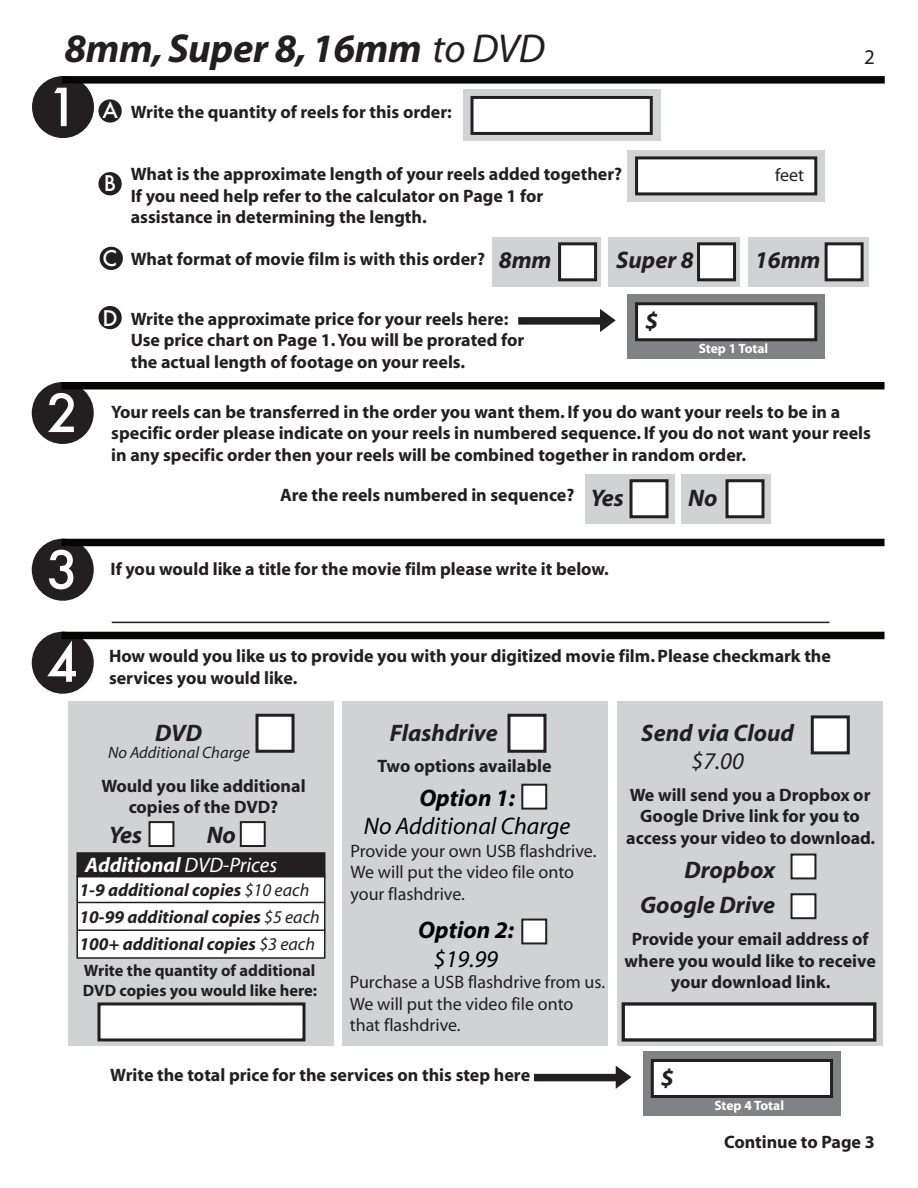
<style>
.page{position:relative;width:918px;height:1188px;background:#fff}
.page>*{position:absolute;margin:0;border:0;box-sizing:border-box;transform-origin:0 0}
.t1{font:500 51px/93px "Futura";color:#fff}
.t2{font:italic 700 40.5px "Myriad";letter-spacing:-.01em;color:#231f20}
.t3{font:italic 700 24px/35.2px "Myriad";color:#231f20;text-align:right}
.t4{font:italic 24px "Myriad";color:#000}
.t5{font:italic 700 24px "Myriad";color:#000}
.t6{font:italic 24px "Myriad";color:#231f20}
.t7{font:italic 700 21px "Myriad";color:#fff}
.t8{font:500 21px "Futura";color:#fff}
.t9{font:21px "Myriad Pro";color:#231f20}
.t10{font:700 18px/21.6px "Myriad";color:#231f20}
.t11{font:18px/21.6px "Myriad";color:#231f20}
.t12{font:italic 700 18px/27px "Myriad";color:#231f20}
.t13{font:18px "Myriad Pro";color:#231f20}
.t14{font:700 16.5px/19.8px "Myriad";color:#231f20}
.t15{font:italic 16.5px "Myriad";color:#231f20}
.t16{font:700 13.5px "Myriad";color:#fff}
.s1{font-weight:400}
.s2{font-style:italic;font-size:24px}
</style>
<div class="page">
<div style="left:32px;top:382px;width:62px;height:62px;background:#231f20;border-radius:50%"></div>
<div style="left:62px;top:382px;width:823px;height:7px;background:#050504"></div>
<div style="left:32px;top:539px;width:62px;height:62px;background:#231f20;border-radius:50%"></div>
<div style="left:62px;top:539px;width:823px;height:7px;background:#050504"></div>
<div style="left:32px;top:632px;width:62px;height:62px;background:#231f20;border-radius:50%"></div>
<div style="left:62px;top:632px;width:823px;height:7px;background:#050504"></div>
<div style="left:98px;top:99px;width:24px;height:24px;background:#231f20;border-radius:50%"></div>
<div style="left:98px;top:172px;width:24px;height:23px;background:#231f20;border-radius:50%"></div>
<div style="left:100px;top:247px;width:23px;height:23px;background:#231f20;border-radius:50%"></div>
<div style="left:98px;top:306px;width:24px;height:23px;background:#231f20;border-radius:50%"></div>
<div style="left:32px;top:76px;width:62px;height:62px;background:#231f20;border-radius:50%"></div>
<div style="left:62px;top:76px;width:823px;height:8px;background:#050504"></div>
<div style="left:492px;top:237px;width:109px;height:50px;background:#d1d2d4"></div>
<div style="left:558px;top:242px;width:39px;height:39px;background:#fff;border:3px solid #231f20"></div>
<div style="left:463px;top:90px;width:197px;height:51px;background:#d1d2d4"></div>
<div style="left:471px;top:96px;width:182px;height:39px;background:#fff;border:3px solid #231f20"></div>
<div style="left:628px;top:150px;width:197px;height:51px;background:#d1d2d4"></div>
<div style="left:635px;top:156px;width:182px;height:39px;background:#fff;border:3px solid #231f20"></div>
<div style="left:608px;top:237px;width:132px;height:50px;background:#d1d2d4"></div>
<div style="left:697px;top:242px;width:39px;height:39px;background:#fff;border:3px solid #231f20"></div>
<div style="left:748px;top:237px;width:121px;height:50px;background:#d1d2d4"></div>
<div style="left:825px;top:242px;width:39px;height:39px;background:#fff;border:3px solid #231f20"></div>
<div style="left:518px;top:317px;width:88px;height:8px;background:#231f20"></div>
<svg style="left:600px;top:309px;width:16px;height:23px"></svg>
<div style="left:628px;top:294px;width:197px;height:65px;background:#808285"></div>
<div style="left:635px;top:302px;width:182px;height:39px;background:#fff;border:3px solid #231f20"></div>
<div style="left:586px;top:474px;width:89px;height:50px;background:#d1d2d4"></div>
<div style="left:630px;top:479px;width:39px;height:39px;background:#fff;border:3px solid #231f20"></div>
<div style="left:682px;top:474px;width:89px;height:50px;background:#d1d2d4"></div>
<div style="left:726px;top:479px;width:39px;height:39px;background:#fff;border:3px solid #231f20"></div>
<div style="left:68px;top:701px;width:266px;height:344px;background:#d1d2d4"></div>
<hr style="left:112px;top:622px;width:718px;height:1px;background:#231f20">
<div style="left:76px;top:875px;width:249px;height:84px;background:#fff;border:2px solid #231f20"></div>
<hr style="left:77px;top:902px;width:248px;height:1px;background:#231f20">
<hr style="left:77px;top:929px;width:248px;height:2px;background:#231f20">
<div style="left:342px;top:701px;width:266px;height:344px;background:#d1d2d4"></div>
<div style="left:76px;top:852px;width:249px;height:25px;background:#231f20;border:2px solid #231f20"></div>
<div style="left:256px;top:714px;width:39px;height:39px;background:#fff;border:3px solid #231f20"></div>
<div style="left:98px;top:1002px;width:208px;height:39px;background:#fff;border:3px solid #231f20"></div>
<div style="left:618px;top:701px;width:265px;height:344px;background:#d1d2d4"></div>
<div style="left:507px;top:714px;width:39px;height:39px;background:#fff;border:3px solid #231f20"></div>
<div style="left:811px;top:715px;width:39px;height:39px;background:#fff;border:3px solid #231f20"></div>
<div style="left:534px;top:1074px;width:88px;height:7px;background:#231f20"></div>
<svg style="left:616px;top:1066px;width:15px;height:23px"></svg>
<div style="left:643px;top:1051px;width:197px;height:65px;background:#808285"></div>
<div style="left:651px;top:1059px;width:182px;height:39px;background:#fff;border:3px solid #231f20"></div>
<div style="left:149px;top:821px;width:25px;height:26px;background:#fff;border:2px solid #231f20"></div>
<div style="left:240px;top:821px;width:26px;height:26px;background:#fff;border:2px solid #231f20"></div>
<div style="left:521px;top:784px;width:26px;height:26px;background:#fff;border:2px solid #231f20"></div>
<div style="left:791px;top:854px;width:25px;height:25px;background:#fff;border:2px solid #231f20"></div>
<div style="left:791px;top:893px;width:25px;height:26px;background:#fff;border:2px solid #231f20"></div>
<div style="left:622px;top:1002px;width:254px;height:40px;background:#fff;border:3px solid #231f20"></div>
<div style="left:521px;top:919px;width:26px;height:25px;background:#fff;border:2px solid #231f20"></div>
<h2 class="t2" style="left:64px;top:28px;width:482px">8mm, Super 8, 16mm <span class="s1">to DVD</span></h2>
<h1 class="t1" style="left:47px;top:60px;width:33px">1</h1>
<p class="t8" style="left:102px;top:96px;width:17px">A</p>
<p class="t10" style="left:131px;top:102px;width:323px">Write the quantity of reels for this order:</p>
<p class="t8" style="left:104px;top:169px;width:14px">B</p>
<p class="t8" style="left:102px;top:244px;width:16px">C</p>
<p class="t8" style="left:102px;top:303px;width:17px">D</p>
<p class="t10" style="left:131px;top:164px;width:493px">What is the approximate length of your reels added together?<br>If you need help refer to the calculator on Page 1 for assistance in determining the length.</p>
<p class="t10" style="left:131px;top:249px;width:356px">What format of movie film is with this order?</p>
<h3 class="t3" style="left:616px;top:243px;width:79px">Super 8</h3>
<h3 class="t3" style="left:755px;top:243px;width:67px">16mm</h3>
<p class="t10" style="left:131px;top:308px;width:395px">Write the approximate price for your reels here:<br>Use price chart on Page 1. You will be prorated for the actual length of footage on your reels.</p>
<p class="t13" style="left:775px;top:166px;width:31px">feet</p>
<h3 class="t3" style="left:499px;top:243px;width:54px">8mm</h3>
<h3 class="t3" style="left:645px;top:304px;width:14px">$</h3>
<p class="t16" style="left:699px;top:342px;width:71px">Step 1 Total</p>
<p class="t9" style="left:864px;top:46px;width:12px">2</p>
<h1 class="t1" style="left:47px;top:366px;width:33px">2</h1>
<h1 class="t1" style="left:47px;top:523px;width:33px">3<br>4</h1>
<p class="t10" style="left:111px;top:402px;width:761px">Your reels can be transferred in the order you want them. If you do want your reels to be in a specific order please indicate on your reels in numbered sequence. If you do not want your reels in any specific order then your reels will be combined together in random order.</p>
<p class="t10" style="left:280px;top:484px;width:345px">Are the reels numbered in sequence? <span class="s2">Yes</span></p>
<h3 class="t3" style="left:688px;top:481px;width:31px">No</h3>
<p class="t10" style="left:111px;top:559px;width:500px">If you would like a title for the movie film please write it below.</p>
<p class="t10" style="left:109px;top:646px;width:724px">How would you like us to provide you with your digitized movie film. Please checkmark the services you would like.</p>
<h3 class="t3" style="left:155px;top:716px;width:48px">DVD</h3>
<p class="t15" style="left:108px;top:744px;width:143px">No Additional Charge</p>
<h3 class="t3" style="left:390px;top:716px;width:109px">Flashdrive</h3>
<h3 class="t3" style="left:641px;top:716px;width:154px">Send via Cloud</h3>
<h3 class="t6" style="left:692px;top:749px;width:54px">$7.00</h3>
<p class="t10" style="left:378px;top:756px;width:175px">Two options available</p>
<p class="t10" style="left:101px;top:775px;width:206px;text-align:center">Would you like additional copies of the DVD?</p>
<h3 class="t3" style="left:109px;top:818px;width:35px">Yes</h3>
<h3 class="t3" style="left:207px;top:818px;width:31px">No</h3>
<p class="t7" style="left:85px;top:854px;width:194px">Additional <span class="s1">DVD-Prices</span></p>
<p class="t12" style="left:79px;top:878px;width:242px">1-9 additional copies <span class="s1">$10 each<br></span>10-99 additional copies <span class="s1">$5 each<br></span>100+ additional copies <span class="s1">$3 each</span></p>
<p class="t14" style="left:83px;top:961px;width:236px">Write the quantity of additional<br>DVD copies you would like here:</p>
<h3 class="t5" style="left:419px;top:785px;width:97px">Option 1:</h3>
<h3 class="t4" style="left:364px;top:814px;width:208px">No Additional Charge</h3>
<p class="t11" style="left:351px;top:841px;width:247px">Provide your own USB flashdrive.<br>We will put the video file onto your flashdrive.</p>
<h3 class="t5" style="left:418px;top:918px;width:97px">Option 2:</h3>
<h3 class="t4" style="left:434px;top:947px;width:66px">$19.99</h3>
<p class="t11" style="left:350px;top:972px;width:257px">Purchase a USB flashdrive from us.<br>We will put the video file onto that flashdrive.</p>
<p class="t10" style="left:626px;top:784px;width:250px;text-align:center">We will send you a Dropbox or<br>Google Drive link for you to access your video to download.</p>
<h3 class="t3" style="left:640px;top:853px;width:137px">Dropbox<br>Google Drive</h3>
<p class="t10" style="left:625px;top:929px;width:253px;text-align:center">Provide your email address of where you would like to receive your download link.</p>
<p class="t10" style="left:110px;top:1065px;width:421px">Write the total price for the services on this step here</p>
<h3 class="t3" style="left:661px;top:1061px;width:14px">$</h3>
<p class="t16" style="left:714px;top:1098px;width:71px">Step 4 Total</p>
<p class="t10" style="left:724px;top:1132px;width:152px">Continue to Page 3</p>
</div>
